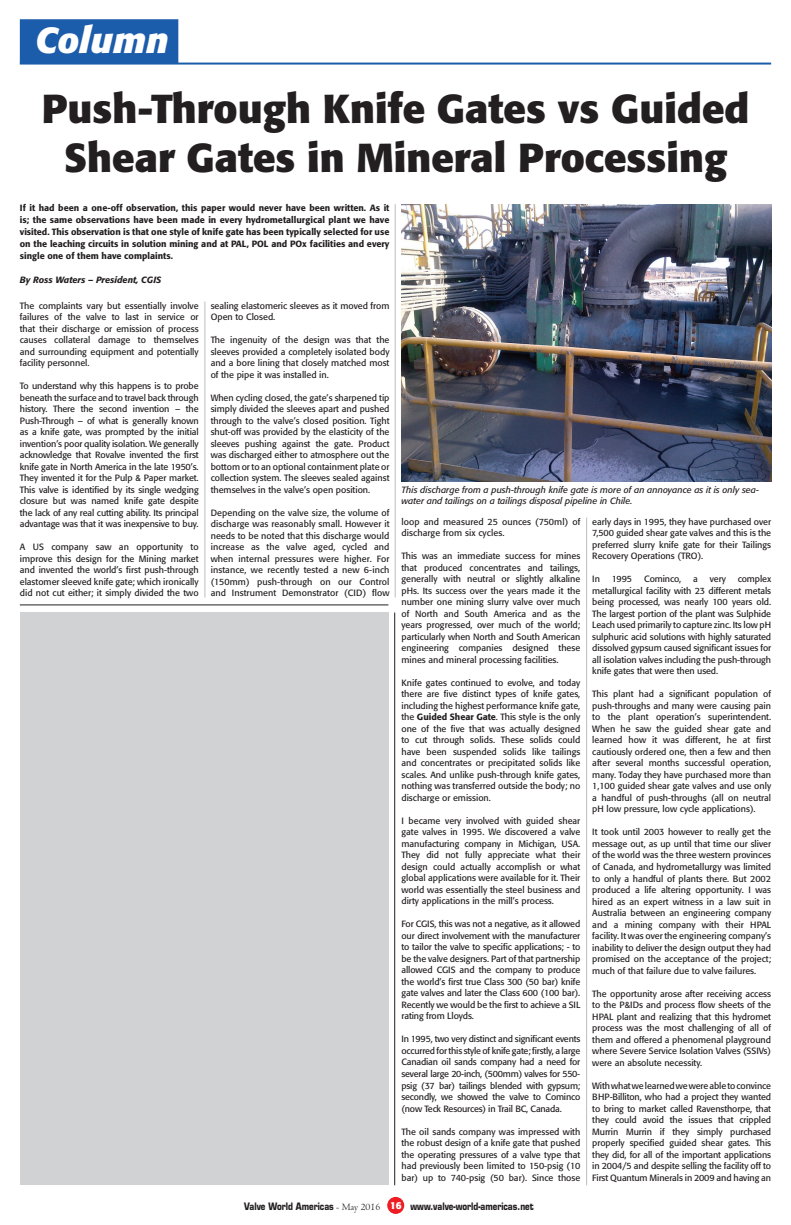
<style>
.page{position:relative;width:791px;height:1225px;background:#fff}
.page>*{position:absolute;margin:0;border:0;box-sizing:border-box;transform-origin:0 0}
.t1{font:700 40px/49px "Formata";color:#231f20;text-align:center}
.t2{font:italic 700 36px "Formata";color:#fff}
.t3{font:700 10px "Eurostile";color:#231f20;scale:.8 1}
.t4{font:9px/11.5px "Formata";color:#231f20;text-align:justify}
.t5{font:500 9px/12px "Formata";color:#231f20;text-align:justify}
.t6{font:italic 9px/11px "Formata";color:#231f20}
.t7{font:italic 500 9px "Formata";color:#231f20}
.s1{font-weight:500}
.s2{font-family:"Centaur";font-weight:400}
.s3{font-family:"Formata";color:#fff}
</style>
<div class="page">
<div style="left:387px;top:1197px;width:17px;height:17px;background:#ee1d23;border-radius:50%"></div>
<hr style="left:20px;top:604px;width:368px;height:1px;background:#231f20">
<div style="left:20px;top:19px;width:158px;height:44px;background:#1c5dab"></div>
<hr style="left:20px;top:63px;width:751px;height:2px;background:#1c5dab">
<hr style="left:205px;top:301px;width:1px;height:296px;background:#bcbdc0">
<hr style="left:395px;top:204px;width:1px;height:393px;background:#bcbdc0">
<hr style="left:586px;top:517px;width:1px;height:668px;background:#bcbdc0">
<div style="left:20px;top:612px;width:368px;height:573px;background:#d1d2d4"></div>
<hr style="left:394px;top:612px;width:1px;height:573px;background:#231f20">
<img style="left:401px;top:204px;width:370px;height:277px">
<h2 class="t2" style="left:35px;top:18px;width:135px">Column</h2>
<h1 class="t1" style="left:42px;top:84px;width:709px">Push-Through Knife Gates vs Guided<br>Shear Gates in Mineral Processing</h1>
<p class="t5" style="left:20px;top:202px;width:371px">If it had been a one-off observation, this paper would never have been written. As it is; the same observations have been made in every hydrometallurgical plant we have visited. This observation is that one style of knife gate has been typically selected for use on the leaching circuits in solution mining and at PAL, POL and POx facilities and every single one of them have complaints.</p>
<p class="t7" style="left:20px;top:275px;width:143px">By Ross Waters – President, CGIS</p>
<p class="t4" style="left:20px;top:300px;width:180px">The complaints vary but essentially involve failures of the valve to last in service or that their discharge or emission of process causes collateral damage to themselves and surrounding equipment and potentially facility personnel.</p>
<p class="t4" style="left:20px;top:380px;width:180px">To understand why this happens is to probe beneath the surface and to travel back through history. There the second invention – the Push-Through – of what is generally known as a knife gate, was prompted by the initial invention’s poor quality isolation. We generally acknowledge that Rovalve invented the first knife gate in North America in the late 1950’s.<br>They invented it for the Pulp &amp; Paper market.<br>This valve is identified by its single wedging closure but was named knife gate despite the lack of any real cutting ability. Its principal advantage was that it was inexpensive to buy.</p>
<p class="t4" style="left:20px;top:541px;width:180px">A US company saw an opportunity to improve this design for the Mining market and invented the world’s first push-through elastomer sleeved knife gate; which ironically did not cut either; it simply divided the two</p>
<p class="t4" style="left:211px;top:300px;width:180px">sealing elastomeric sleeves as it moved from<br>Open to Closed.</p>
<p class="t4" style="left:211px;top:334px;width:180px">The ingenuity of the design was that the sleeves provided a completely isolated body and a bore lining that closely matched most of the pipe it was installed in.</p>
<p class="t4" style="left:211px;top:392px;width:180px">When cycling closed, the gate’s sharpened tip simply divided the sleeves apart and pushed through to the valve’s closed position. Tight shut-off was provided by the elasticity of the sleeves pushing against the gate. Product was discharged either to atmosphere out the bottom or to an optional containment plate or collection system. The sleeves sealed against themselves in the valve’s open position.</p>
<p class="t4" style="left:211px;top:507px;width:180px">Depending on the valve size, the volume of discharge was reasonably small. However it needs to be noted that this discharge would increase as the valve aged, cycled and when internal pressures were higher. For instance, we recently tested a new 6-inch (150mm) push-through on our Control and Instrument Demonstrator (CID) flow</p>
<p class="t4" style="left:401px;top:516px;width:180px">loop and measured 25 ounces (750ml) of discharge from six cycles.</p>
<p class="t6" style="left:401px;top:484px;width:359px">This discharge from a push-through knife gate is more of an annoyance as it is only sea&shy;water and tailings on a tailings disposal pipeline in Chile.</p>
<p class="t4" style="left:592px;top:516px;width:180px">early days in 1995, they have purchased over 7,500 guided shear gate valves and this is the preferred slurry knife gate for their Tailings Recovery Operations (TRO).</p>
<p class="t4" style="left:592px;top:573px;width:9px">In</p>
<p class="t4" style="left:612px;top:573px;width:22px">1995</p>
<p class="t4" style="left:644px;top:573px;width:39px">Cominco,</p>
<p class="t4" style="left:693px;top:573px;width:6px">a</p>
<p class="t4" style="left:710px;top:573px;width:17px">very</p>
<p class="t4" style="left:401px;top:550px;width:180px">This was an immediate success for mines that produced concentrates and tailings, generally with neutral or slightly alkaline pHs. Its success over the years made it the number one mining slurry valve over much of North and South America and as the years progressed, over much of the world; particularly when North and South American engineering companies designed these mines and mineral processing facilities.</p>
<p class="t4" style="left:401px;top:677px;width:180px">Knife gates continued to evolve, and today there are five distinct types of knife gates, including the highest performance knife gate, the <span class="s1">Guided Shear Gate</span>. This style is the only one of the five that was actually designed to cut through solids. These solids could have been suspended solids like tailings and concentrates or precipitated solids like scales. And unlike push-through knife gates, nothing was transferred outside the body; no discharge or emission.</p>
<p class="t4" style="left:401px;top:815px;width:180px">I became very involved with guided shear gate valves in 1995. We discovered a valve manufacturing company in Michigan, USA.<br>They did not fully appreciate what their design could actually accomplish or what global applications were available for it. Their world was essentially the steel business and dirty applications in the mill’s process.</p>
<p class="t4" style="left:401px;top:918px;width:180px">For CGIS, this was not a negative, as it allowed our direct involvement with the manufacturer to tailor the valve to specific applications; - to be the valve designers. Part of that partnership allowed CGIS and the company to produce the world’s first true Class 300 (50 bar) knife gate valves and later the Class 600 (100 bar).<br>Recently we would be the first to achieve a SIL rating from Lloyds.</p>
<p class="t4" style="left:401px;top:1033px;width:180px">In 1995, two very distinct and significant events occurred for this style of knife gate; firstly, a large Canadian oil sands company had a need for several large 20-inch, (500mm) valves for 550- psig (37 bar) tailings blended with gypsum; secondly, we showed the valve to Cominco (now Teck Resources) in Trail BC, Canada.</p>
<p class="t4" style="left:401px;top:1125px;width:180px">The oil sands company was impressed with the robust design of a knife gate that pushed the operating pressures of a valve type that had previously been limited to 150-psig (10 bar) up to 740-psig (50 bar). Since those</p>
<p class="t4" style="left:592px;top:573px;width:180px;text-indent:145px">complex metallurgical facility with 23 different metals being processed, was nearly 100 years old.<br>The largest portion of the plant was Sulphide Leach used primarily to capture zinc. Its low pH sulphuric acid solutions with highly saturated dissolved gypsum caused significant issues for all isolation valves including the push-through knife gates that were then used.</p>
<p class="t4" style="left:592px;top:688px;width:180px">This plant had a significant population of push-throughs and many were causing pain to the plant operation’s superintendent.<br>When he saw the guided shear gate and learned how it was different, he at first cautiously ordered one, then a few and then after several months successful operation, many. Today they have purchased more than 1,100 guided shear gate valves and use only a handful of push-throughs (all on neutral pH low pressure, low cycle applications).</p>
<p class="t4" style="left:592px;top:826px;width:180px">It took until 2003 however to really get the message out, as up until that time our sliver of the world was the three western provinces of Canada, and hydrometallurgy was limited to only a handful of plants there. But 2002 produced a life altering opportunity. I was hired as an expert witness in a law suit in Australia between an engineering company and a mining company with their HPAL facility. It was over the engineering company’s inability to deliver the design output they had promised on the acceptance of the project; much of that failure due to valve failures.</p>
<p class="t4" style="left:592px;top:987px;width:180px">The opportunity arose after receiving access to the P&amp;IDs and process flow sheets of the HPAL plant and realizing that this hydromet process was the most challenging of all of them and offered a phenomenal playground where Severe Service Isolation Valves (SSIVs) were an absolute necessity.</p>
<p class="t4" style="left:592px;top:1079px;width:180px">With what we learned we were able to convince BHP-Billiton, who had a project they wanted to bring to market called Ravensthorpe, that they could avoid the issues that crippled Murrin Murrin if they simply purchased properly specified guided shear gates. This they did, for all of the important applications in 2004/5 and despite selling the facility off to First Quantum Minerals in 2009 and having an</p>
<p class="t3" style="left:244px;top:1200px;width:364px">Valve World Americas <span class="s2">- May 2016</span> <span class="s3">16</span> www.valve-world-americas.net</p>
</div>
